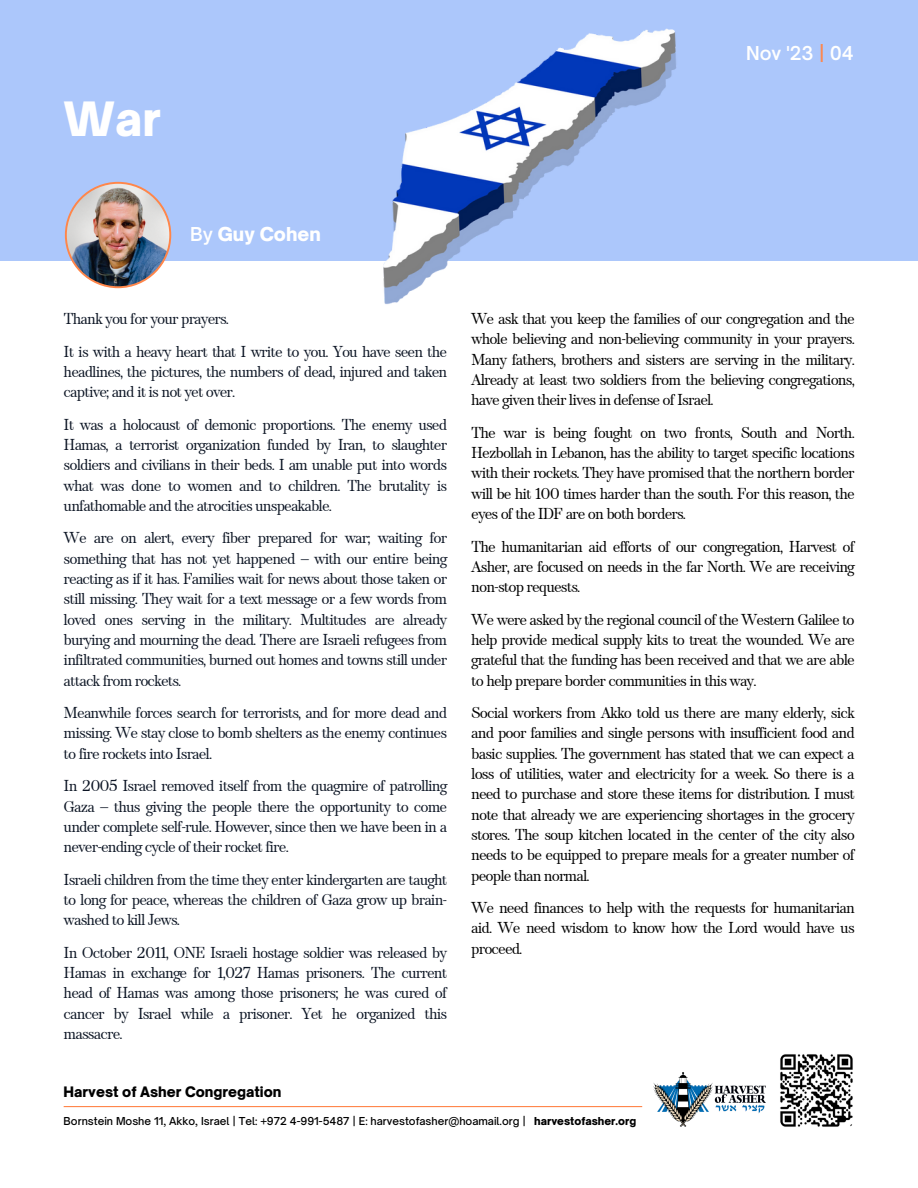
<style>
.page{position:relative;width:918px;height:1188px;background:#fff}
.page>*{position:absolute;margin:0;border:0;box-sizing:border-box;transform-origin:0 0}
.t1{font:900 45.3px "Open Sauce One";color:#fff}
.t2{font:900 18.3px "Open Sauce One";color:#fff}
.t3{font:600 18.3px "Open Sauce One";color:#fff}
.t4{font:15.75px/20.2px "TT Barrels";letter-spacing:-.06em;color:#0c1524;text-align:justify}
.t5{font:15.75px/20.2px "TT Barrels";letter-spacing:-.06em;color:#000;text-align:justify}
.t6{font:900 13.8px "Open Sauce One";color:#000}
.t7{font:500 10.5px "Open Sauce One";color:#000}
.t8{font:900 10.5px "Open Sauce One";color:#000}
.s1{color:#ff864a}
.s2{font-weight:600}
</style>
<div class="page">
<div style="left:0;top:0;width:918px;height:261px;background:#acc7fb"></div>
<img style="left:65px;top:182px;width:106px;height:106px">
<hr style="left:64px;top:1106px;width:578px;height:1px;background:#ff864a">
<svg style="left:780px;top:1054px;width:73px;height:73px"></svg>
<img style="left:653px;top:1072px;width:113px;height:55px">
<img style="left:383px;top:28px;width:293px;height:276px">
<p class="t1" style="left:64px;top:90px;width:99px">War</p>
<p class="t3" style="left:746px;top:42px;width:109px">Nov '23 <span class="s1">|</span> 04</p>
<p class="t2" style="left:190px;top:223px;width:132px"><span class="s2">By</span> Guy Cohen</p>
<p class="t4" style="left:64px;top:310px;width:167px">Thank you for your prayers.</p>
<p class="t4" style="left:64px;top:342px;width:385px">It is with a heavy heart that I write to you. You have seen the headlines, the pictures, the numbers of dead, injured and taken captive; and it is not yet over.</p>
<p class="t4" style="left:64px;top:415px;width:385px">It was a holocaust of demonic proportions. The enemy used Hamas, a terrorist organization funded by Iran, to slaughter soldiers and civilians in their beds. I am unable put into words what was done to women and to children. The brutality is unfathomable and the atrocities unspeakable.</p>
<p class="t4" style="left:64px;top:529px;width:385px">We are on alert, every fiber prepared for war; waiting for something that has not yet happened – with our entire being reacting as if it has. Families wait for news about those taken or still missing. They wait for a text message or a few words from loved ones serving in the military. Multitudes are already burying and mourning the dead. There are Israeli refugees from infiltrated communities, burned out homes and towns still under attack from rockets.</p>
<p class="t4" style="left:64px;top:704px;width:385px">Meanwhile forces search for terrorists, and for more dead and missing. We stay close to bomb shelters as the enemy continues to fire rockets into Israel.</p>
<p class="t4" style="left:64px;top:777px;width:385px">In 2005 Israel removed itself from the quagmire of patrolling Gaza – thus giving the people there the opportunity to come under complete self-rule. However, since then we have been in a never-ending cycle of their rocket fire.</p>
<p class="t4" style="left:64px;top:870px;width:385px">Israeli children from the time they enter kindergarten are taught to long for peace, whereas the children of Gaza grow up brain&shy;washed to kill Jews.</p>
<p class="t4" style="left:64px;top:943px;width:385px">In October 2011, ONE Israeli hostage soldier was released by Hamas in exchange for 1,027 Hamas prisoners. The current head of Hamas was among those prisoners; he was cured of cancer by Israel while a prisoner. Yet he organized this massacre.</p>
<p class="t5" style="left:471px;top:310px;width:385px">We ask that you keep the families of our congregation and the whole believing and non-believing community in your prayers.<br>Many fathers, brothers and sisters are serving in the military.<br>Already at least two soldiers from the believing congregations, have given their lives in defense of Israel.</p>
<p class="t5" style="left:471px;top:423px;width:385px">The war is being fought on two fronts, South and North.<br>Hezbollah in Lebanon, has the ability to target specific locations with their rockets. They have promised that the northern border will be hit 100 times harder than the south. For this reason, the eyes of the IDF are on both borders.</p>
<p class="t5" style="left:471px;top:537px;width:385px">The humanitarian aid efforts of our congregation, Harvest of Asher, are focused on needs in the far North. We are receiving non-stop requests.</p>
<p class="t5" style="left:471px;top:610px;width:385px">We were asked by the regional council of the Western Galilee to help provide medical supply kits to treat the wounded. We are grateful that the funding has been received and that we are able to help prepare border communities in this way.</p>
<p class="t5" style="left:471px;top:704px;width:385px">Social workers from Akko told us there are many elderly, sick and poor families and single persons with insufficient food and basic supplies. The government has stated that we can expect a loss of utilities, water and electricity for a week. So there is a need to purchase and store these items for distribution. I must note that already we are experiencing shortages in the grocery stores. The soup kitchen located in the center of the city also needs to be equipped to prepare meals for a greater number of people than normal.</p>
<p class="t5" style="left:471px;top:899px;width:385px">We need finances to help with the requests for humanitarian aid. We need wisdom to know how the Lord would have us proceed.</p>
<p class="t6" style="left:64px;top:1083px;width:219px">Harvest of Asher Congregation</p>
<p class="t7" style="left:64px;top:1115px;width:464px">Bornstein Moshe 11, Akko, Israel | Tel: +972 4-991-5487 | E: harvestofasher@hoamail.org |</p>
<p class="t8" style="left:534px;top:1115px;width:103px">harvestofasher.org</p>
</div>
